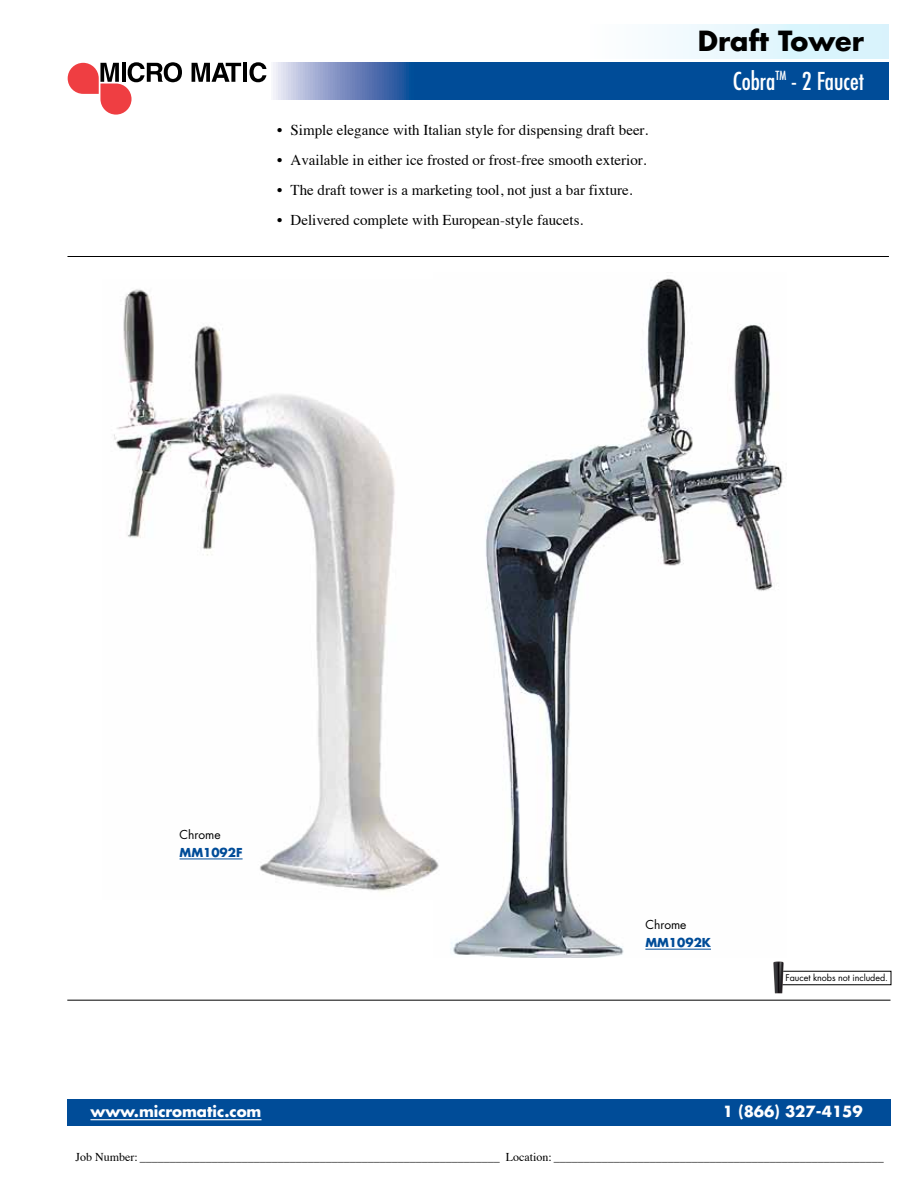
<style>
.page{position:relative;width:918px;height:1188px;background:#fff}
.page>*{position:absolute;margin:0;border:0;box-sizing:border-box;transform-origin:0 0}
.t1{font:700 27px "Futura";color:#000}
.t2{font:condensed 24px "Futura";color:#fff}
.t3{font:15px "Times";color:#000}
.t4{font:700 15px "Futura";color:#fff}
.t5{font:12px "Times";color:#000}
.t6{font:700 12px "Futura";color:#004c98}
.t7{font:12px "Futura";color:#000}
.t8{font:9px "Futura";letter-spacing:-.005em;color:#000}
</style>
<div class="page">
<hr style="left:68px;top:256px;width:821px;height:1px;background:#000">
<div style="left:68px;top:1099px;width:823px;height:27px;background:#004c98"></div>
<hr style="left:90px;top:1119px;width:172px;height:1px;background:#fff">
<svg style="left:266px;top:62px;width:623px;height:38px;background:#1f5ea2"></svg>
<div style="left:516px;top:25px;width:373px;height:34px;background:linear-gradient(to right,#fff,#d3f2fc)"></div>
<svg style="left:68px;top:62px;width:114px;height:53px"></svg>
<svg style="left:192px;top:63px;width:49px;height:19px"></svg>
<hr style="left:243px;top:63px;width:4px;height:19px;background:#000">
<svg style="left:249px;top:62px;width:17px;height:20px"></svg>
<img style="left:773px;top:961px;width:11px;height:32px">
<hr style="left:67px;top:1000px;width:824px;height:1px;background:#000">
<img style="left:450px;top:278px;width:337px;height:680px">
<img style="left:114px;top:289px;width:325px;height:603px">
<hr style="left:645px;top:949px;width:66px;height:1px;background:#004c98">
<hr style="left:180px;top:858px;width:63px;height:1px;background:#004c98">
<p class="t3" style="left:277px;top:116px;width:373px">• Simple elegance with Italian style for dispensing draft beer.</p>
<p class="t3" style="left:277px;top:146px;width:371px">• Available in either ice frosted or frost-free smooth exterior.</p>
<p class="t3" style="left:277px;top:176px;width:357px">• The draft tower is a marketing tool, not just a bar fixture.</p>
<p class="t3" style="left:277px;top:206px;width:308px">• Delivered complete with European-style faucets.</p>
<h1 class="t1" style="left:698px;top:22px;width:168px">Draft Tower</h1>
<h2 class="t2" style="left:733px;top:66px;width:133px">Cobra<sup>TM</sup> - 2 Faucet</h2>
<p class="t7" style="left:180px;top:826px;width:43px">Chrome</p>
<p class="t6" style="left:180px;top:844px;width:65px">MM1092F</p>
<p class="t7" style="left:645px;top:917px;width:43px">Chrome</p>
<p class="t6" style="left:645px;top:935px;width:67px">MM1092K</p>
<p class="t8" style="left:786px;top:972px;width:104px">Faucet knobs not included.</p>
<p class="t4" style="left:90px;top:1101px;width:173px">www.micromatic.com</p>
<p class="t4" style="left:723px;top:1101px;width:141px">1 (866) 327-4159</p>
<p class="t5" style="left:75px;top:1146px;width:810px">Job Number: ____________________________________________________________ Location: _______________________________________________________</p>
</div>
